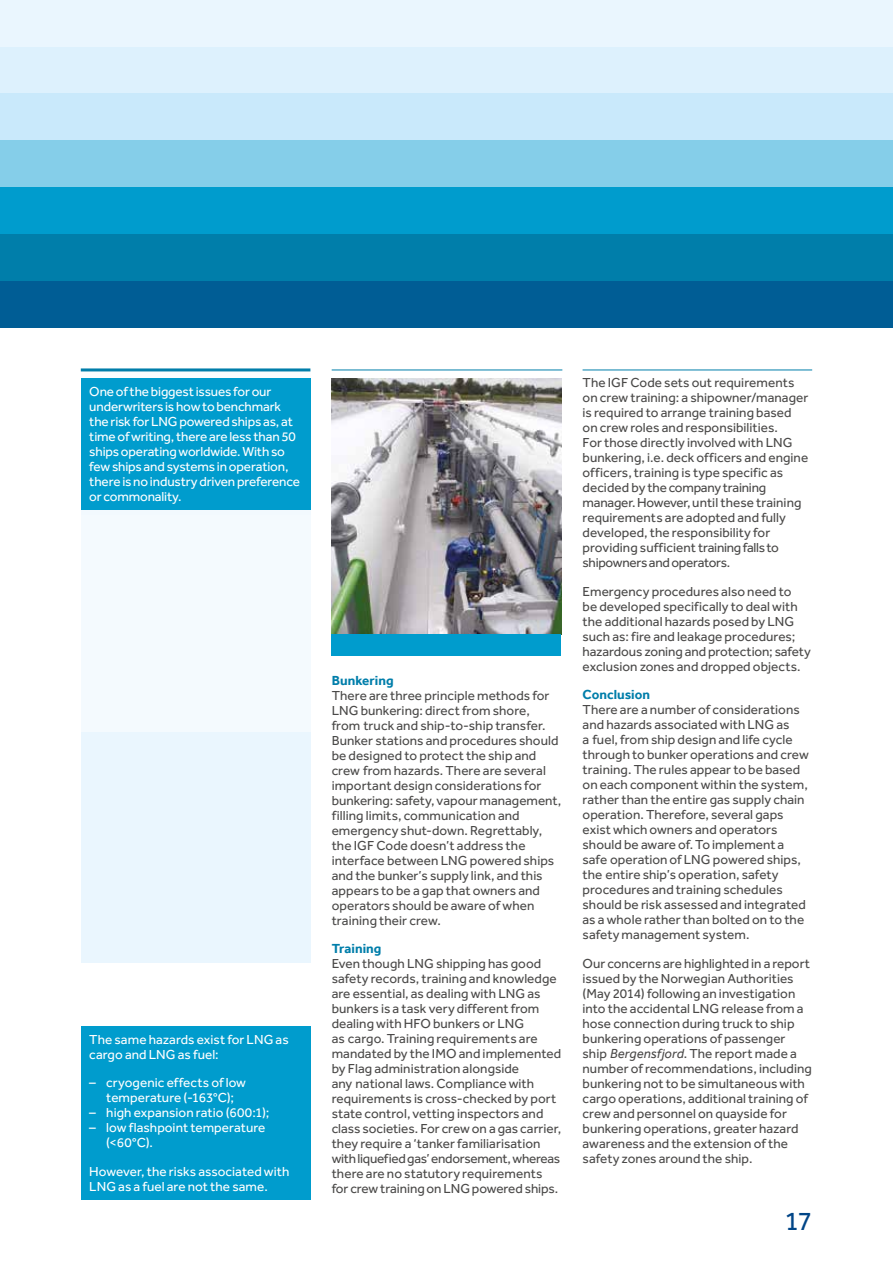
<style>
.page{position:relative;width:893px;height:1263px;background:#fff}
.page>*{position:absolute;margin:0;border:0;box-sizing:border-box;transform-origin:0 0}
.t1{font:27px "Effra";color:#004587}
.t2{font:13.5px/15px "Effra";letter-spacing:.005em;color:#4a4948}
.t3{font:13.5px/15px "Effra";letter-spacing:-.01em;color:#fff}
.t4{font:700 13.5px "Effra";letter-spacing:.005em;color:#007eaa}
.s1{font-style:italic}
</style>
<div class="page">
<div style="left:0;top:0;width:893px;height:47px;background:#eaf6fe"></div>
<div style="left:0;top:47px;width:893px;height:47px;background:#ddf1fd"></div>
<div style="left:0;top:94px;width:893px;height:46px;background:#c9e9fb"></div>
<div style="left:0;top:140px;width:893px;height:47px;background:#85cee9"></div>
<div style="left:0;top:187px;width:893px;height:47px;background:#009ccd"></div>
<div style="left:0;top:234px;width:893px;height:47px;background:#007eaa"></div>
<div style="left:0;top:281px;width:893px;height:46px;background:#005d95"></div>
<hr style="left:583px;top:370px;width:229px;height:1px;background:#007eaa">
<hr style="left:332px;top:370px;width:230px;height:1px;background:#007eaa">
<div style="left:81px;top:733px;width:229px;height:230px;background:#eaf6fe"></div>
<div style="left:81px;top:476px;width:229px;height:353px;background:#f4fafe"></div>
<div style="left:81px;top:370px;width:229px;height:144px;background:linear-gradient(to right,#f7fbfe,#f7fbfe)"></div>
<hr style="left:81px;top:368px;width:229px;height:3px;background:#007eaa">
<div style="left:81px;top:1026px;width:229px;height:173px;background:#009ccd"></div>
<div style="left:81px;top:378px;width:229px;height:131px;background:#009ccd"></div>
<img style="left:332px;top:378px;width:229px;height:256px">
<div style="left:332px;top:634px;width:229px;height:22px;background:#009ccd"></div>
<p class="t3" style="left:89px;top:384px;width:212px">One of the biggest issues for our underwriters is how to benchmark the risk for LNG powered ships as, at time of writing, there are less than 50 ships operating worldwide. With so few ships and systems in operation, there is no industry driven preference or commonality.</p>
<p class="t3" style="left:89px;top:1031px;width:201px">The same hazards exist for LNG as cargo and LNG as fuel:</p>
<p class="t3" style="left:89px;top:1075px;width:158px;text-align:center">– cryogenic effects of low temperature (-163°C);</p>
<p class="t3" style="left:89px;top:1105px;width:182px">– high expansion ratio (600:1);</p>
<p class="t3" style="left:106px;top:1120px;width:161px;text-indent:-17px">– low flashpoint temperature (&lt;60°C).</p>
<p class="t3" style="left:89px;top:1163px;width:202px">However, the risks associated with<br>LNG as a fuel are not the same.</p>
<p class="t4" style="left:332px;top:672px;width:63px">Bunkering</p>
<p class="t2" style="left:332px;top:687px;width:231px">There are three principle methods for LNG bunkering: direct from shore, from truck and ship-to-ship transfer.<br>Bunker stations and procedures should be designed to protect the ship and crew from hazards. There are several important design considerations for bunkering: safety, vapour management, filling limits, communication and emergency shut-down. Regrettably, the IGF Code doesn’t address the interface between LNG powered ships and the bunker’s supply link, and this appears to be a gap that owners and operators should be aware of when training their crew.</p>
<p class="t4" style="left:332px;top:940px;width:51px">Training</p>
<p class="t2" style="left:332px;top:956px;width:231px">Even though LNG shipping has good safety records, training and knowledge are essential, as dealing with LNG as bunkers is a task very different from dealing with HFO bunkers or LNG<br>as cargo. Training requirements are mandated by the IMO and implemented by Flag administration alongside<br>any national laws. Compliance with requirements is cross-checked by port state control, vetting inspectors and class societies. For crew on a gas carrier, they require a ‘tanker familiarisation with liquefied gas’ endorsement, whereas there are no statutory requirements for crew training on LNG powered ships.</p>
<p class="t2" style="left:583px;top:375px;width:227px">The IGF Code sets out requirements on crew training: a shipowner/manager is required to arrange training based on crew roles and responsibilities.<br>For those directly involved with LNG bunkering, i.e. deck officers and engine officers, training is type specific as decided by the company training manager. However, until these training requirements are adopted and fully developed, the responsibility for providing sufficient training falls to shipowners and operators.</p>
<p class="t2" style="left:583px;top:584px;width:230px">Emergency procedures also need to<br>be developed specifically to deal with the additional hazards posed by LNG such as: fire and leakage procedures; hazardous zoning and protection; safety exclusion zones and dropped objects.</p>
<p class="t4" style="left:583px;top:687px;width:69px">Conclusion</p>
<p class="t2" style="left:583px;top:702px;width:228px">There are a number of considerations and hazards associated with LNG as<br>a fuel, from ship design and life cycle through to bunker operations and crew training. The rules appear to be based on each component within the system, rather than the entire gas supply chain operation. Therefore, several gaps exist which owners and operators should be aware of. To implement a safe operation of LNG powered ships, the entire ship’s operation, safety procedures and training schedules should be risk assessed and integrated as a whole rather than bolted on to the safety management system.</p>
<p class="t2" style="left:583px;top:956px;width:231px">Our concerns are highlighted in a report issued by the Norwegian Authorities (May 2014) following an investigation into the accidental LNG release from a hose connection during truck to ship bunkering operations of passenger ship <span class="s1">Bergensfjord</span>. The report made a number of recommendations, including bunkering not to be simultaneous with cargo operations, additional training of crew and personnel on quayside for bunkering operations, greater hazard awareness and the extension of the safety zones around the ship.</p>
<h1 class="t1" style="left:785px;top:1205px;width:29px">17</h1>
</div>
